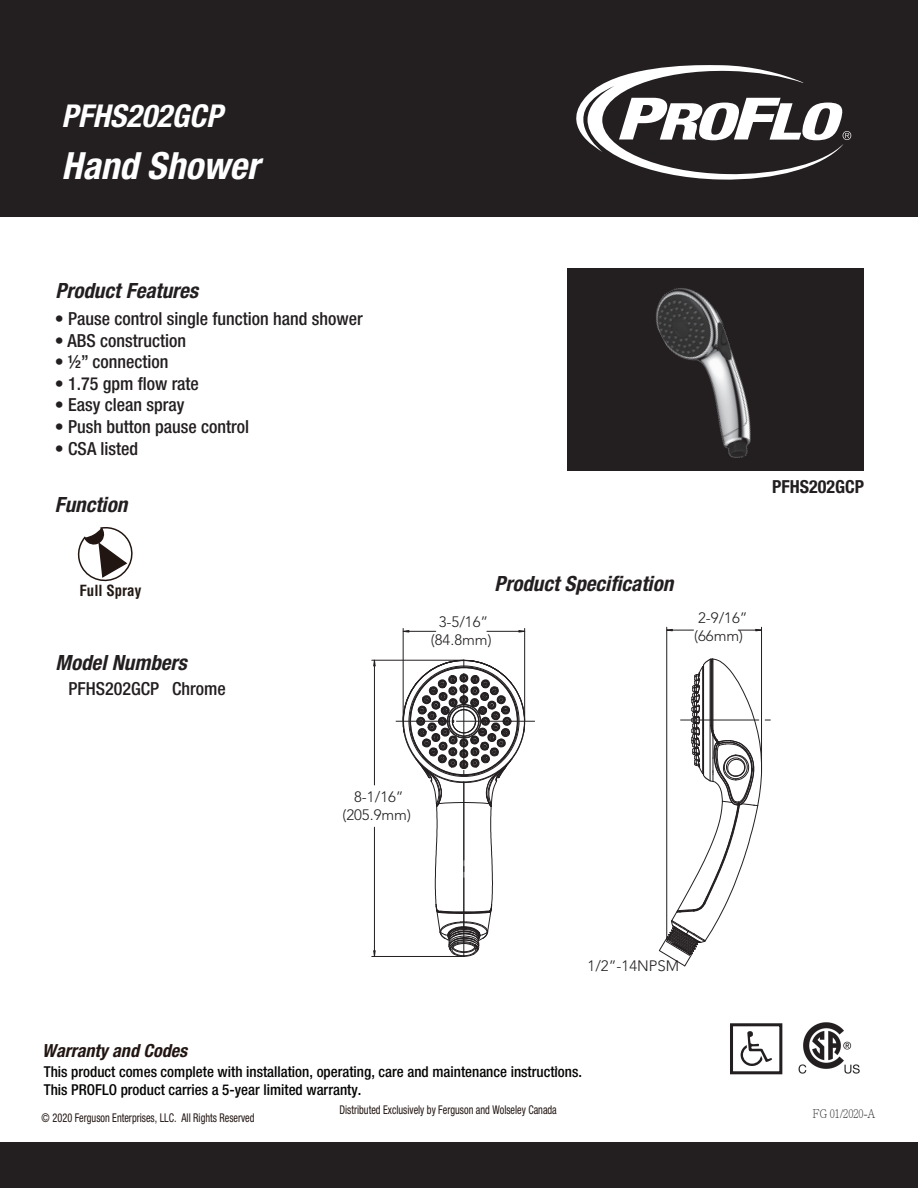
<style>
.page{position:relative;width:918px;height:1188px;background:#fff}
.page>*{position:absolute;margin:0;border:0;box-sizing:border-box;transform-origin:0 0}
.t1{font:italic 700 condensed 37.5px "Helvetica Neue";color:#fff}
.t2{font:italic 700 condensed 31.5px "Helvetica Neue";color:#fff}
.t3{font:italic 700 condensed 21px "Helvetica Neue";color:#231f20}
.t4{font:italic 700 condensed 18.15px "Helvetica Neue";color:#221613}
.t5{font:500 condensed 18px "Helvetica Neue";color:#231f20}
.t6{font:700 condensed 18px "Helvetica Neue";color:#231f20}
.t7{font:500 condensed 15px/18px "Helvetica Neue";color:#050504}
.t8{font:300 15px/18px "Avenir";color:#231f20;text-align:center}
.t9{font:700 condensed 15px "Helvetica";color:#211814}
.t10{font:condensed 12px "Helvetica Neue";color:#221613;scale:.85 1}
.t11{font:300 12px "Adobe Ming Std";color:#231f20;scale:.85 1}
</style>
<div class="page">
<div style="left:0;top:0;width:918px;height:216px;background:#231f20"></div>
<svg style="left:576px;top:65px;width:275px;height:115px"></svg>
<div style="left:567px;top:269px;width:297px;height:202px;background:#231f20"></div>
<svg style="left:77px;top:527px;width:56px;height:55px"></svg>
<svg style="left:396px;top:660px;width:139px;height:297px"></svg>
<hr style="left:374px;top:660px;width:1px;height:125px;background:#231f20">
<hr style="left:374px;top:827px;width:1px;height:125px;background:#231f20">
<svg style="left:373px;top:659px;width:3px;height:7px"></svg>
<svg style="left:373px;top:950px;width:3px;height:6px"></svg>
<hr style="left:372px;top:660px;width:92px;height:1px;background:#231f20">
<hr style="left:372px;top:956px;width:92px;height:1px;background:#231f20">
<hr style="left:487px;top:631px;width:38px;height:1px;background:#231f20">
<hr style="left:406px;top:631px;width:30px;height:1px;background:#231f20">
<hr style="left:403px;top:628px;width:1px;height:93px;background:#231f20">
<hr style="left:524px;top:628px;width:1px;height:93px;background:#231f20">
<svg style="left:667px;top:629px;width:27px;height:2px"></svg>
<svg style="left:738px;top:629px;width:23px;height:2px"></svg>
<hr style="left:666px;top:627px;width:1px;height:312px;background:#231f20">
<hr style="left:761px;top:627px;width:1px;height:145px;background:#231f20">
<svg style="left:658px;top:658px;width:113px;height:309px"></svg>
<img style="left:656px;top:288px;width:95px;height:170px">
<img style="left:798px;top:1022px;width:62px;height:52px">
<div style="left:0;top:1143px;width:918px;height:45px;background:#231f20"></div>
<svg style="left:741px;top:1044px;width:22px;height:22px"></svg>
<svg style="left:743px;top:1046px;width:18px;height:18px"></svg>
<svg style="left:746px;top:1031px;width:26px;height:31px"></svg>
<div style="left:730px;top:1023px;width:52px;height:51px;border:3px solid #231f20"></div>
<h2 class="t2" style="left:62px;top:97px;width:162px">PFHS202GCP</h2>
<h1 class="t1" style="left:62px;top:143px;width:199px">Hand Shower</h1>
<p class="t3" style="left:56px;top:277px;width:144px">Product Features</p>
<p class="t5" style="left:55px;top:308px;width:309px">• Pause control single function hand shower</p>
<p class="t5" style="left:55px;top:329px;width:133px">• ABS construction</p>
<p class="t5" style="left:55px;top:351px;width:115px">• ½” connection</p>
<p class="t5" style="left:55px;top:373px;width:145px">• 1.75 gpm flow rate</p>
<p class="t5" style="left:55px;top:394px;width:131px">• Easy clean spray</p>
<p class="t5" style="left:55px;top:416px;width:196px">• Push button pause control</p>
<p class="t5" style="left:55px;top:437px;width:85px">• CSA listed</p>
<p class="t3" style="left:55px;top:492px;width:74px">Function</p>
<p class="t9" style="left:79px;top:581px;width:64px">Full Spray</p>
<p class="t3" style="left:56px;top:650px;width:133px">Model Numbers</p>
<p class="t5" style="left:68px;top:678px;width:159px">PFHS202GCP Chrome</p>
<p class="t6" style="left:772px;top:476px;width:93px">PFHS202GCP</p>
<p class="t3" style="left:495px;top:570px;width:180px">Product Specification</p>
<p class="t8" style="left:431px;top:613px;width:62px">3-5/16” (84.8mm)</p>
<p class="t8" style="left:694px;top:609px;width:55px;text-align:left">2-9/16” (66mm)</p>
<p class="t8" style="left:342px;top:788px;width:70px">8-1/16” (205.9mm)</p>
<p class="t4" style="left:42px;top:1040px;width:146px">Warranty and Codes</p>
<p class="t8" style="left:588px;top:957px;width:93px">1/2”-14NPSM</p>
<p class="t7" style="left:44px;top:1062px;width:540px">This product comes complete with installation, operating, care and maintenance instructions.<br>This PROFLO product carries a 5-year limited warranty.</p>
<p class="t10" style="left:42px;top:1111px;width:252px">© 2020 Ferguson Enterprises, LLC. All Rights Reserved</p>
<p class="t10" style="left:339px;top:1103px;width:257px">Distributed Exclusively by Ferguson and Wolseley Canada</p>
<p class="t11" style="left:813px;top:1107px;width:75px">FG 01/2020-A</p>
</div>
